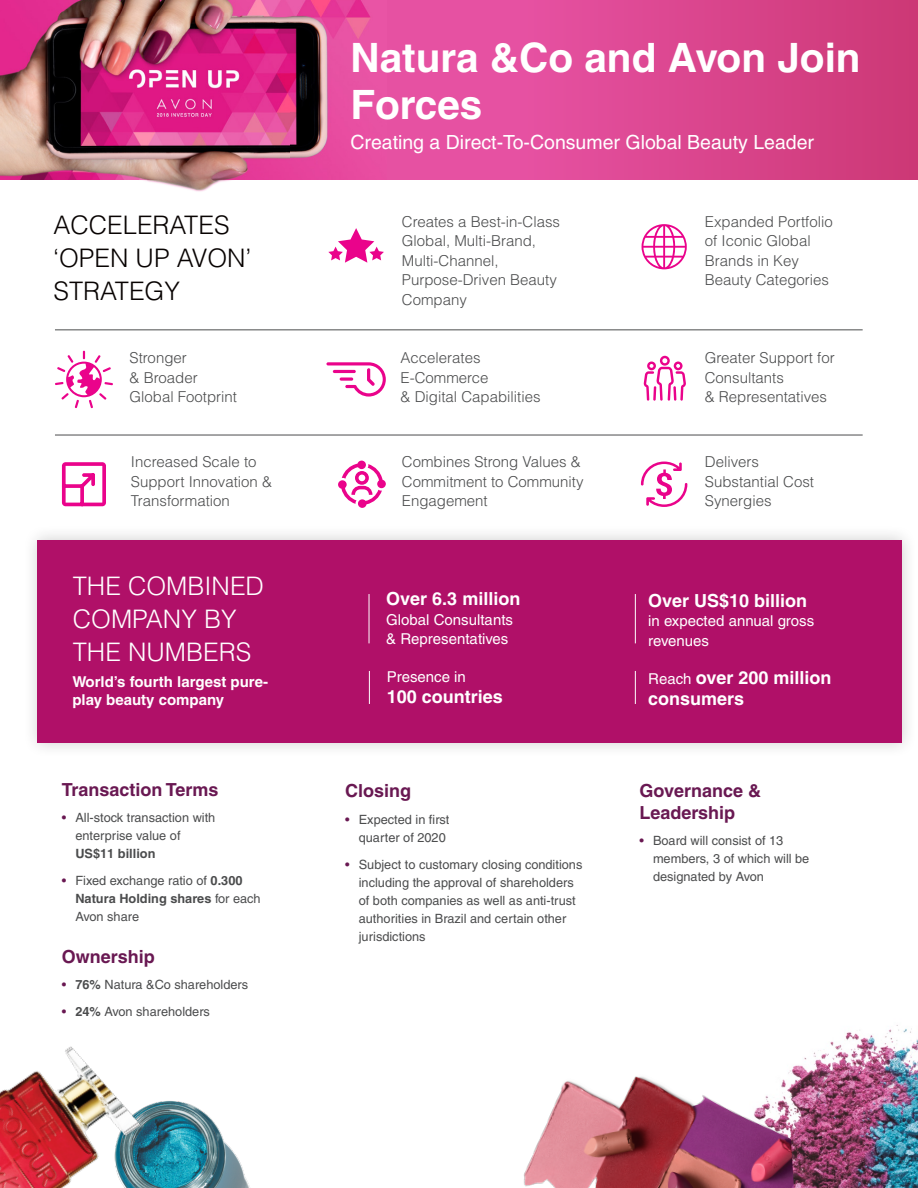
<style>
.page{position:relative;width:918px;height:1188px;background:#fff}
.page>*{position:absolute;margin:0;border:0;box-sizing:border-box;transform-origin:0 0}
.t1{font:700 40.5px/46.5px "Helvetica LT Pro";color:#fff}
.t2{font:300 25.5px/33px "Helvetica LT Pro";color:#080302}
.t3{font:300 25.5px/33px "Helvetica LT Pro";color:#fff}
.t4{font:19.5px "Helvetica LT Pro";color:#fff}
.Body{font:700 18px/21px "Helvetica LT Pro";color:#fff}
.t5{font:700 18px/21.6px "Helvetica LT Pro";color:#691852}
.Body-2{font:300 15px/19.5px "Helvetica LT Pro";color:#4b4c4d}
.Body-3{font:15px/19.5px "Helvetica LT Pro";color:#fff}
.Body-4{font:700 15px/18px "Helvetica LT Pro";color:#fff}
.t6{font:12.75px/18px "Helvetica LT Pro";color:#4b4c4d}
.s1{color:#691852}
.s2{font-weight:700}
.s3{font-weight:400;font-size:15px}
</style>
<div class="page">
<div style="left:23px;top:525px;width:894px;height:233px;background:#231f20;opacity:.21"></div>
<div style="left:38px;top:540px;width:864px;height:203px;background:#b01068"></div>
<svg style="left:55px;top:350px;width:58px;height:59px"></svg>
<svg style="left:326px;top:362px;width:60px;height:35px"></svg>
<svg style="left:642px;top:224px;width:45px;height:45px"></svg>
<svg style="left:328px;top:228px;width:56px;height:35px"></svg>
<svg style="left:62px;top:462px;width:44px;height:44px"></svg>
<svg style="left:338px;top:461px;width:48px;height:47px"></svg>
<svg style="left:641px;top:462px;width:46px;height:45px"></svg>
<hr style="left:369px;top:594px;width:1px;height:49px;background:#fff">
<hr style="left:635px;top:594px;width:1px;height:49px;background:#fff">
<hr style="left:369px;top:671px;width:1px;height:33px;background:#fff">
<hr style="left:635px;top:671px;width:1px;height:33px;background:#fff">
<hr style="left:55px;top:330px;width:808px;height:1px;background:#4b4c4d">
<hr style="left:55px;top:435px;width:808px;height:1px;background:#4b4c4d">
<div style="left:345px;top:0;width:573px;height:179px;background:linear-gradient(to right,#ed58ae,#ce3a78)"></div>
<img style="left:0;top:0;width:386px;height:179px">
<img style="left:0;top:17px;width:289px;height:175px">
<img style="left:794px;top:1025px;width:124px;height:163px">
<img style="left:524px;top:1066px;width:270px;height:122px">
<img style="left:0;top:1046px;width:250px;height:142px">
<svg style="left:643px;top:356px;width:43px;height:45px"></svg>
<p class="t1" style="left:350px;top:35px;width:512px">Natura &amp;Co and Avon Join<br>Forces</p>
<p class="t4" style="left:350px;top:131px;width:465px">Creating a Direct-To-Consumer Global Beauty Leader</p>
<p class="t2" style="left:53px;top:209px;width:199px">ACCELERATES ‘OPEN UP AVON’<br>STRATEGY</p>
<p class="Body-2" style="left:402px;top:212px;width:160px">Creates a Best-in-Class<br>Global, Multi-Brand,<br>Multi-Channel,</p>
<p class="Body-2" style="left:402px;top:270px;width:157px">Purpose-Driven Beauty</p>
<p class="Body-2" style="left:402px;top:290px;width:67px">Company</p>
<p class="Body-2" style="left:705px;top:212px;width:129px">Expanded Portfolio of Iconic Global<br>Brands in Key<br>Beauty Categories</p>
<p class="Body-2" style="left:130px;top:348px;width:109px">Stronger<br>&amp; Broader<br>Global Footprint</p>
<p class="Body-2" style="left:401px;top:348px;width:142px">Accelerates<br>E-Commerce<br>&amp; Digital Capabilities</p>
<p class="Body-2" style="left:705px;top:348px;width:132px">Greater Support for<br>Consultants<br>&amp; Representatives</p>
<p class="Body-2" style="left:131px;top:452px;width:143px">Increased Scale to<br>Support Innovation &amp;<br>Transformation</p>
<p class="Body-2" style="left:402px;top:452px;width:183px">Combines Strong Values &amp;<br>Commitment to Community<br>Engagement</p>
<p class="Body-2" style="left:705px;top:452px;width:111px">Delivers<br>Substantial Cost<br>Synergies</p>
<p class="t3" style="left:73px;top:569px;width:193px">THE COMBINED<br>COMPANY BY<br>THE NUMBERS</p>
<p class="Body-4" style="left:72px;top:673px;width:197px">World’s fourth largest pure&shy;play beauty company</p>
<p class="t5" style="left:62px;top:779px;width:158px">Transaction Terms</p>
<p class="t6" style="left:75px;top:809px;width:141px;text-indent:-14px"><span class="s1">•</span> All-stock transaction with enterprise value of<br><span class="s2">US$11 billion</span></p>
<p class="t6" style="left:75px;top:872px;width:187px;text-indent:-14px"><span class="s1">•</span> Fixed exchange ratio of <span class="s2">0.300<br>Natura Holding shares</span> for each<br>Avon share</p>
<p class="t5" style="left:62px;top:946px;width:94px">Ownership</p>
<p class="t6" style="left:62px;top:976px;width:188px"><span class="s1">•</span> <span class="s2">76%</span> Natura &amp;Co shareholders</p>
<p class="t6" style="left:62px;top:1002px;width:150px"><span class="s1">•</span> <span class="s2">24%</span> Avon shareholders</p>
<p class="Body" style="left:386px;top:589px;width:136px">Over 6.3 million</p>
<p class="Body-3" style="left:386px;top:610px;width:128px">Global Consultants &amp; Representatives</p>
<p class="Body-3" style="left:387px;top:667px;width:81px">Presence in</p>
<p class="Body" style="left:387px;top:686px;width:118px">100 countries</p>
<p class="t5" style="left:345px;top:780px;width:68px">Closing</p>
<p class="t6" style="left:345px;top:810px;width:106px;text-align:right"><span class="s1">•</span> Expected in first quarter of 2020</p>
<p class="t6" style="left:359px;top:855px;width:225px;text-indent:-14px"><span class="s1">•</span> Subject to customary closing conditions including the approval of shareholders of both companies as well as anti-trust authorities in Brazil and certain other jurisdictions</p>
<p class="Body" style="left:648px;top:590px;width:161px">Over US$10 billion</p>
<p class="Body-3" style="left:648px;top:611px;width:168px">in expected annual gross revenues</p>
<p class="Body" style="left:648px;top:667px;width:185px"><span class="s3">Reach</span> over 200 million consumers</p>
<p class="t5" style="left:640px;top:780px;width:123px">Governance &amp;<br>Leadership</p>
<p class="t6" style="left:653px;top:832px;width:158px;text-indent:-14px"><span class="s1">•</span> Board will consist of 13 members, 3 of which will be designated by Avon</p>
</div>
